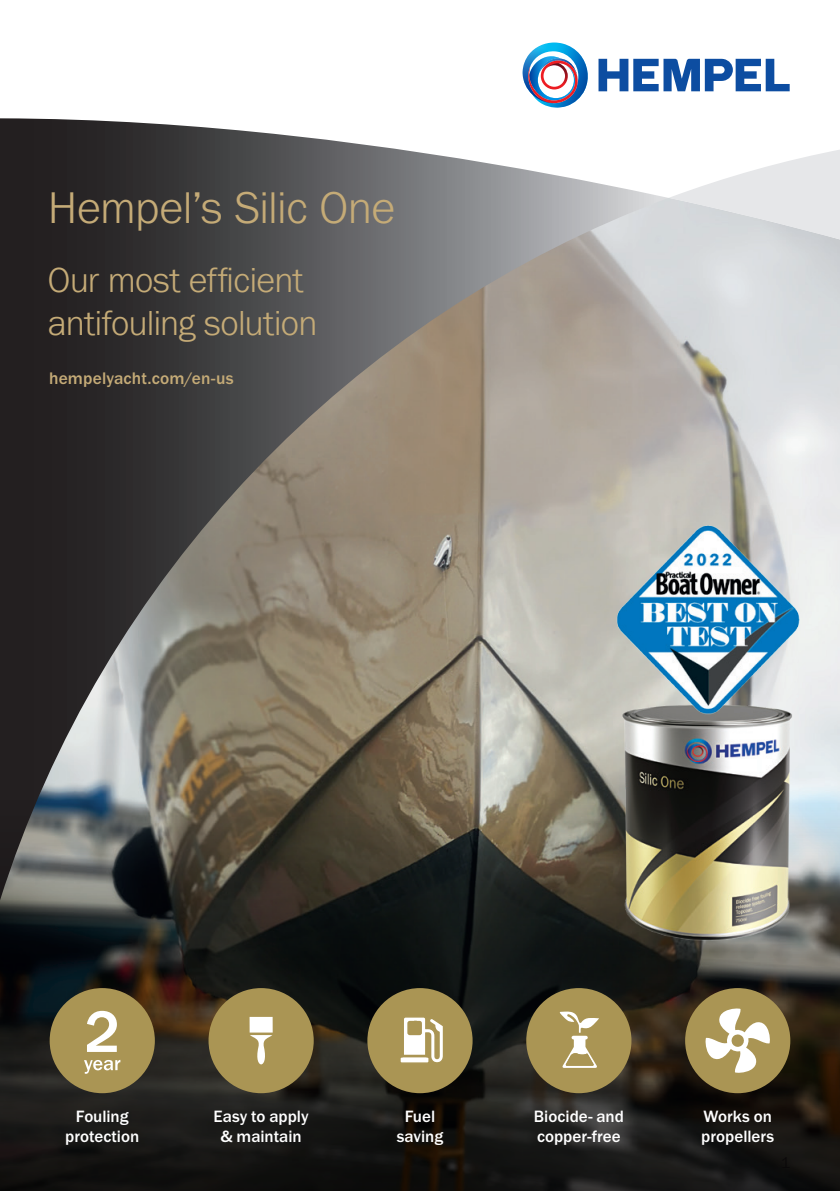
<style>
.page{position:relative;width:840px;height:1191px;background:#fff}
.page>*{position:absolute;margin:0;border:0;box-sizing:border-box;transform-origin:0 0}
.Headline{font:500 60.6px "Franklin Gothic URW";color:#fff}
.Overskrift_-_ES{font:300 46px "Franklin Gothic URW";letter-spacing:-.01em;color:#c5ab77}
.Overskrift_-_ES-2{font:300 36px/43.2px "Franklin Gothic URW";letter-spacing:-.02em;color:#c5ab77}
.Overskrift_-_ES-3{font:500 17.4px "Franklin Gothic URW";letter-spacing:.01em;color:#c5ab77}
.Headline-2{font:500 17px/20.4px "Franklin Gothic URW";color:#fff;text-align:center}
</style>
<div class="page">
<svg style="left:0;top:118px;width:668px;height:80px"></svg>
<img style="left:0;top:198px;width:839px;height:601px">
<svg style="left:668px;top:150px;width:171px;height:94px"></svg>
<svg style="left:598px;top:59px;width:191px;height:32px"></svg>
<img style="left:522px;top:43px;width:66px;height:65px">
<svg style="left:0;top:799px;width:839px;height:392px;background:#2c2b26"></svg>
<div style="left:50px;top:988px;width:105px;height:105px;background:#aa9554;border-radius:50%"></div>
<svg style="left:84px;top:1060px;width:36px;height:13px"></svg>
<div style="left:208px;top:988px;width:105px;height:105px;background:#aa9554;border-radius:50%"></div>
<svg style="left:249px;top:1017px;width:23px;height:47px"></svg>
<hr style="left:246px;top:1032px;width:29px;height:3px;background:#aa9554">
<div style="left:367px;top:988px;width:105px;height:105px;background:#aa9554;border-radius:50%"></div>
<svg style="left:400px;top:1017px;width:43px;height:46px"></svg>
<hr style="left:398px;top:1054px;width:30px;height:3px;background:#aa9554">
<div style="left:526px;top:988px;width:105px;height:105px;background:#aa9554;border-radius:50%"></div>
<svg style="left:559px;top:1011px;width:40px;height:57px"></svg>
<div style="left:684px;top:988px;width:105px;height:105px;background:#aa9554;border-radius:50%"></div>
<svg style="left:705px;top:1008px;width:65px;height:65px"></svg>
<img style="left:620px;top:716px;width:174px;height:226px">
<img style="left:614px;top:522px;width:187px;height:194px">
<p class="Overskrift_-_ES" style="left:48px;top:179px;width:349px">Hempel’s Silic One</p>
<p class="Overskrift_-_ES-2" style="left:48px;top:258px;width:271px">Our most efficient antifouling solution</p>
<p class="Overskrift_-_ES-3" style="left:49px;top:368px;width:186px">hempelyacht.com/en-us</p>
<p class="Headline" style="left:84px;top:994px;width:37px">2</p>
<p class="Headline-2" style="left:65px;top:1105px;width:75px">Fouling protection</p>
<p class="Headline-2" style="left:213px;top:1105px;width:97px">Easy to apply &amp; maintain</p>
<p class="Headline-2" style="left:404px;top:1105px;width:32px">Fuel</p>
<p class="Headline-2" style="left:396px;top:1126px;width:48px">saving</p>
<p class="Headline-2" style="left:533px;top:1105px;width:92px;text-align:left">Biocide- and copper-free</p>
<p class="Headline-2" style="left:701px;top:1105px;width:74px;text-align:left">Works on propellers</p>
</div>
